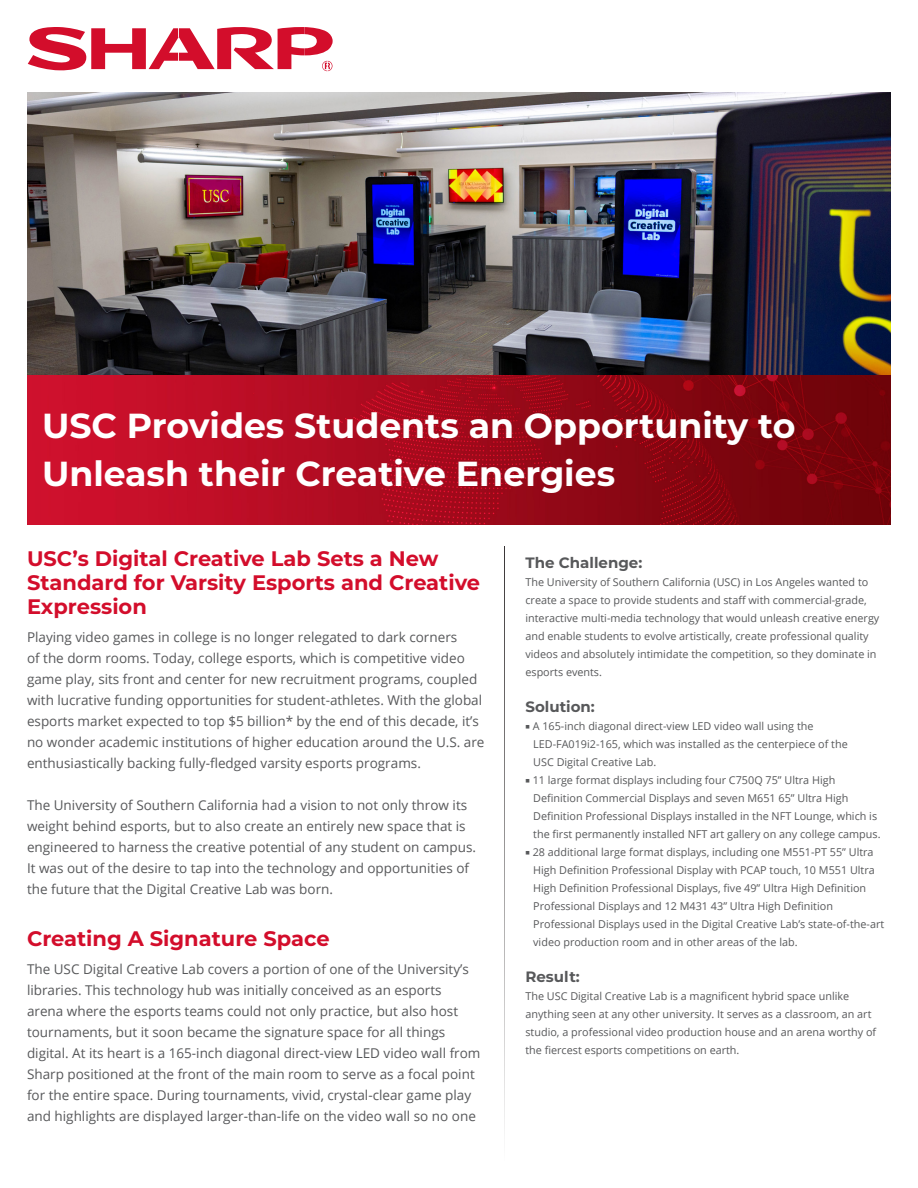
<style>
.page{position:relative;width:918px;height:1188px;background:#fff}
.page>*{position:absolute;margin:0;border:0;box-sizing:border-box;transform-origin:0 0}
.t1{font:700 34.8px/48px "Montserrat";color:#fff}
.t2{font:700 21px/24px "Montserrat";color:#d30d2b}
.Sidebar_Header{font:700 15px "Montserrat";color:#57585a}
.Body_Copy{font:13.5px/21px "Open Sans";color:#57585a}
.Sidebar_Copy{font:10.8px/18px "Open Sans";color:#57585a}
</style>
<div class="page">
<svg style="left:28px;top:27px;width:305px;height:44px"></svg>
<img style="left:27px;top:93px;width:864px;height:431px">
<hr style="left:504px;top:546px;width:1px;height:615px;background:#231f20">
<h1 class="t1" style="left:42px;top:400px;width:755px">USC Provides Students an Opportunity to<br>Unleash their Creative Energies</h1>
<h2 class="t2" style="left:27px;top:546px;width:455px">USC’s Digital Creative Lab Sets a New<br>Standard for Varsity Esports and Creative<br>Expression</h2>
<p class="Body_Copy" style="left:27px;top:626px;width:459px">Playing video games in college is no longer relegated to dark corners<br>of the dorm rooms. Today, college esports, which is competitive video game play, sits front and center for new recruitment programs, coupled with lucrative funding opportunities for student-athletes. With the global esports market expected to top $5 billion* by the end of this decade, it’s no wonder academic institutions of higher education around the U.S. are enthusiastically backing fully-fledged varsity esports programs.</p>
<p class="Body_Copy" style="left:27px;top:794px;width:451px">The University of Southern California had a vision to not only throw its weight behind esports, but to also create an entirely new space that is engineered to harness the creative potential of any student on campus.<br>It was out of the desire to tap into the technology and opportunities of the future that the Digital Creative Lab was born.</p>
<h2 class="t2" style="left:27px;top:925px;width:304px">Creating A Signature Space</h2>
<p class="Body_Copy" style="left:27px;top:958px;width:455px">The USC Digital Creative Lab covers a portion of one of the University’s libraries. This technology hub was initially conceived as an esports arena where the esports teams could not only practice, but also host tournaments, but it soon became the signature space for all things digital. At its heart is a 165-inch diagonal direct-view LED video wall from Sharp positioned at the front of the main room to serve as a focal point for the entire space. During tournaments, vivid, crystal-clear game play and highlights are displayed larger-than-life on the video wall so no one</p>
<p class="Sidebar_Header" style="left:525px;top:552px;width:118px">The Challenge:</p>
<p class="Sidebar_Copy" style="left:525px;top:573px;width:355px">The University of Southern California (USC) in Los Angeles wanted to create a space to provide students and staff with commercial-grade, interactive multi-media technology that would unleash creative energy and enable students to evolve artistically, create professional quality videos and absolutely intimidate the competition, so they dominate in esports events.</p>
<p class="Sidebar_Header" style="left:525px;top:696px;width:71px">Solution:</p>
<p class="Sidebar_Copy" style="left:533px;top:717px;width:316px;text-indent:-8px">■ A 165-inch diagonal direct-view LED video wall using the<br>LED-FA019i2-165, which was installed as the centerpiece of the<br>USC Digital Creative Lab.</p>
<p class="Sidebar_Copy" style="left:533px;top:771px;width:349px;text-indent:-8px">■ 11 large format displays including four C750Q 75” Ultra High Definition Commercial Displays and seven M651 65” Ultra High Definition Professional Displays installed in the NFT Lounge, which is the first permanently installed NFT art gallery on any college campus.</p>
<p class="Sidebar_Copy" style="left:533px;top:843px;width:353px;text-indent:-8px">■ 28 additional large format displays, including one M551-PT 55” Ultra High Definition Professional Display with PCAP touch, 10 M551 Ultra High Definition Professional Displays, five 49” Ultra High Definition Professional Displays and 12 M431 43” Ultra High Definition Professional Displays used in the Digital Creative Lab’s state-of-the-art video production room and in other areas of the lab.</p>
<p class="Sidebar_Header" style="left:525px;top:966px;width:56px">Result:</p>
<p class="Sidebar_Copy" style="left:525px;top:987px;width:352px">The USC Digital Creative Lab is a magnificent hybrid space unlike anything seen at any other university. It serves as a classroom, an art studio, a professional video production house and an arena worthy of the fiercest esports competitions on earth.</p>
</div>
